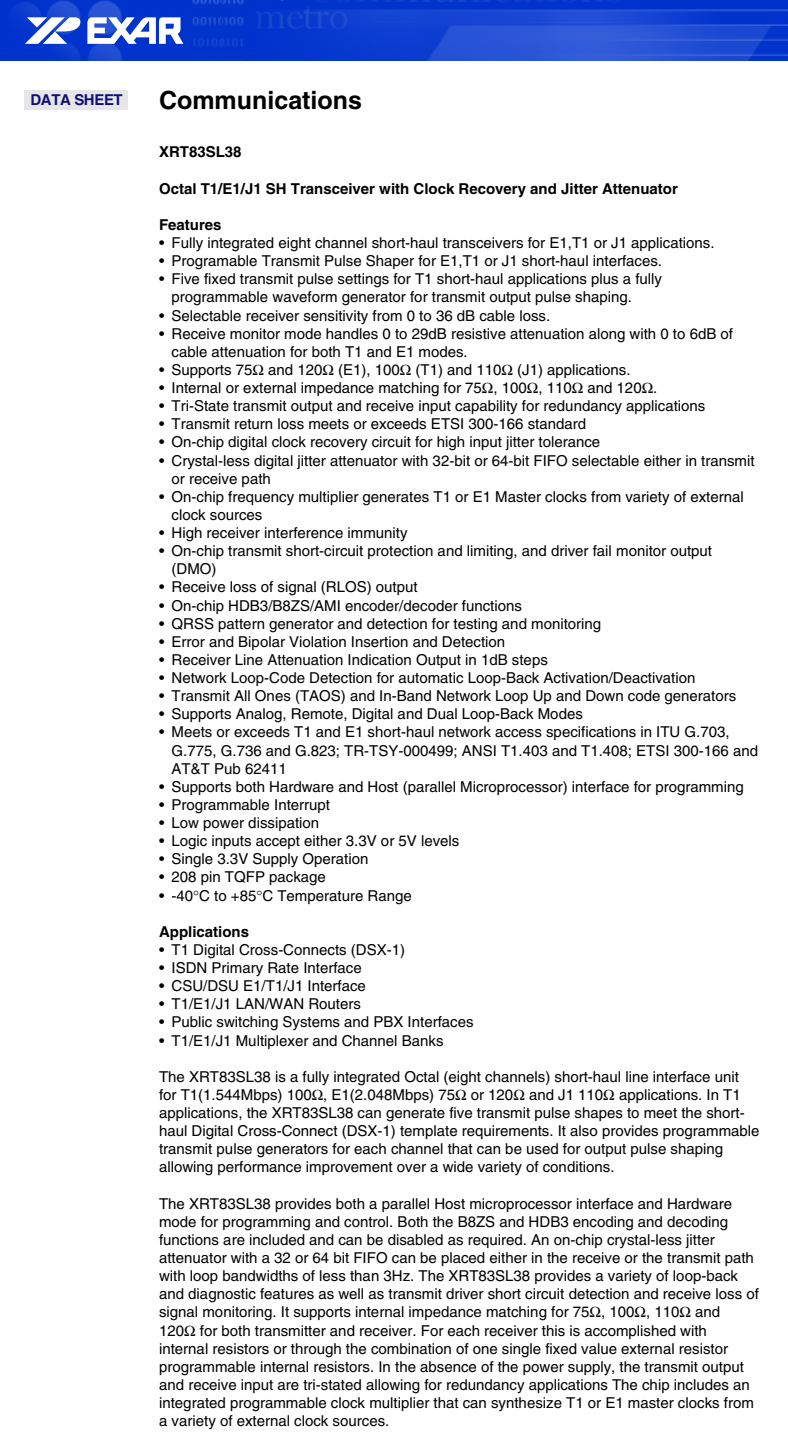
<style>
.page{position:relative;width:788px;height:1440px;background:#fff}
.page>*{position:absolute;margin:0;border:0;box-sizing:border-box;transform-origin:0 0}
.t1{font:700 25px "Helvetica";color:#000}
.t2{font:15px/18.1px "Helvetica";color:#000}
.t3{font:700 15px "Helvetica";color:#000}
.t4{font:700 15px "Helvetica";letter-spacing:-.025em;color:#101177}
</style>
<div class="page">
<div style="left:25px;top:90px;width:103px;height:20px;background:#e6e6e6"></div>
<img style="left:0;top:0;width:788px;height:60px">
<svg style="left:25px;top:17px;width:158px;height:27px"></svg>
<p class="t4" style="left:31px;top:91px;width:94px">DATA SHEET</p>
<h1 class="t1" style="left:159px;top:85px;width:204px">Communications</h1>
<p class="t3" style="left:159px;top:143px;width:84px">XRT83SL38</p>
<p class="t3" style="left:159px;top:179px;width:520px">Octal T1/E1/J1 SH Transceiver with Clock Recovery and Jitter Attenuator</p>
<p class="t3" style="left:159px;top:215px;width:64px">Features</p>
<p class="t2" style="left:159px;top:234px;width:557px">• Fully integrated eight channel short-haul transceivers for E1,T1 or J1 applications.</p>
<p class="t2" style="left:159px;top:252px;width:504px">• Programable Transmit Pulse Shaper for E1,T1 or J1 short-haul interfaces.</p>
<p class="t2" style="left:171px;top:270px;width:492px;text-indent:-13px">• Five fixed transmit pulse settings for T1 short-haul applications plus a fully programmable waveform generator for transmit output pulse shaping.</p>
<p class="t2" style="left:159px;top:306px;width:392px">• Selectable receiver sensitivity from 0 to 36 dB cable loss.</p>
<p class="t2" style="left:171px;top:324px;width:563px;text-indent:-13px">• Receive monitor mode handles 0 to 29dB resistive attenuation along with 0 to 6dB of cable attenuation for both T1 and E1 modes.</p>
<p class="t2" style="left:159px;top:361px;width:473px">• Supports 75 and 120 (E1), 100 (T1) and 110 (J1) applications.</p>
<p class="t2" style="left:159px;top:379px;width:499px">• Internal or external impedance matching for 75 , 100 , 110 and 120 .</p>
<p class="t2" style="left:159px;top:397px;width:548px">• Tri-State transmit output and receive input capability for redundancy applications</p>
<p class="t2" style="left:159px;top:415px;width:428px">• Transmit return loss meets or exceeds ETSI 300-166 standard</p>
<p class="t2" style="left:159px;top:433px;width:442px">• On-chip digital clock recovery circuit for high input jitter tolerance</p>
<p class="t2" style="left:171px;top:451px;width:584px;text-indent:-13px">• Crystal-less digital jitter attenuator with 32-bit or 64-bit FIFO selectable either in transmit or receive path</p>
<p class="t2" style="left:171px;top:487px;width:573px;text-indent:-13px">• On-chip frequency multiplier generates T1 or E1 Master clocks from variety of external clock sources</p>
<p class="t2" style="left:159px;top:524px;width:250px">• High receiver interference immunity</p>
<p class="t2" style="left:171px;top:542px;width:542px;text-indent:-13px">• On-chip transmit short-circuit protection and limiting, and driver fail monitor output (DMO)</p>
<p class="t2" style="left:159px;top:578px;width:260px">• Receive loss of signal (RLOS) output</p>
<p class="t2" style="left:159px;top:596px;width:364px">• On-chip HDB3/B8ZS/AMI encoder/decoder functions</p>
<p class="t2" style="left:159px;top:614px;width:443px">• QRSS pattern generator and detection for testing and monitoring</p>
<p class="t2" style="left:159px;top:632px;width:347px">• Error and Bipolar Violation Insertion and Detection</p>
<p class="t2" style="left:159px;top:651px;width:390px">• Receiver Line Attenuation Indication Output in 1dB steps</p>
<p class="t2" style="left:159px;top:669px;width:538px">• Network Loop-Code Detection for automatic Loop-Back Activation/Deactivation</p>
<p class="t2" style="left:159px;top:687px;width:578px">• Transmit All Ones (TAOS) and In-Band Network Loop Up and Down code generators</p>
<p class="t2" style="left:159px;top:705px;width:425px">• Supports Analog, Remote, Digital and Dual Loop-Back Modes</p>
<p class="t2" style="left:171px;top:723px;width:588px;text-indent:-13px">• Meets or exceeds T1 and E1 short-haul network access specifications in ITU G.703,<br>G.775, G.736 and G.823; TR-TSY-000499; ANSI T1.403 and T1.408; ETSI 300-166 and<br>AT&amp;T Pub 62411</p>
<p class="t2" style="left:159px;top:777px;width:586px">• Supports both Hardware and Host (parallel Microprocessor) interface for programming</p>
<p class="t2" style="left:159px;top:796px;width:172px">• Programmable Interrupt</p>
<p class="t2" style="left:159px;top:814px;width:162px">• Low power dissipation</p>
<p class="t2" style="left:159px;top:832px;width:302px">• Logic inputs accept either 3.3V or 5V levels</p>
<p class="t2" style="left:159px;top:850px;width:211px">• Single 3.3V Supply Operation</p>
<p class="t2" style="left:159px;top:868px;width:168px">• 208 pin TQFP package</p>
<p class="t2" style="left:159px;top:886px;width:254px">• -40 C to +85 C Temperature Range</p>
<p class="t3" style="left:159px;top:922px;width:92px">Applications</p>
<p class="t2" style="left:159px;top:941px;width:247px">• T1 Digital Cross-Connects (DSX-1)</p>
<p class="t2" style="left:159px;top:959px;width:204px">• ISDN Primary Rate Interface</p>
<p class="t2" style="left:159px;top:977px;width:208px">• CSU/DSU E1/T1/J1 Interface</p>
<p class="t2" style="left:159px;top:995px;width:203px">• T1/E1/J1 LAN/WAN Routers</p>
<p class="t2" style="left:159px;top:1013px;width:316px">• Public switching Systems and PBX Interfaces</p>
<p class="t2" style="left:159px;top:1031px;width:286px">• T1/E1/J1 Multiplexer and Channel Banks</p>
<p class="t2" style="left:159px;top:1067px;width:602px">The XRT83SL38 is a fully integrated Octal (eight channels) short-haul line interface unit for T1(1.544Mbps) 100 , E1(2.048Mbps) 75 or 120 and J1 110 applications. In T1 applications, the XRT83SL38 can generate five transmit pulse shapes to meet the short&shy;haul Digital Cross-Connect (DSX-1) template requirements. It also provides programmable transmit pulse generators for each channel that can be used for output pulse shaping allowing performance improvement over a wide variety of conditions.</p>
<p class="t2" style="left:159px;top:1194px;width:601px">The XRT83SL38 provides both a parallel Host microprocessor interface and Hardware mode for programming and control. Both the B8ZS and HDB3 encoding and decoding functions are included and can be disabled as required. An on-chip crystal-less jitter attenuator with a 32 or 64 bit FIFO can be placed either in the receive or the transmit path with loop bandwidths of less than 3Hz. The XRT83SL38 provides a variety of loop-back and diagnostic features as well as transmit driver short circuit detection and receive loss of signal monitoring. It supports internal impedance matching for 75 , 100 , 110 and<br>120 for both transmitter and receiver. For each receiver this is accomplished with internal resistors or through the combination of one single fixed value external resistor programmable internal resistors. In the absence of the power supply, the transmit output and receive input are tri-stated allowing for redundancy applications The chip includes an integrated programmable clock multiplier that can synthesize T1 or E1 master clocks from a variety of external clock sources.</p>
</div>
